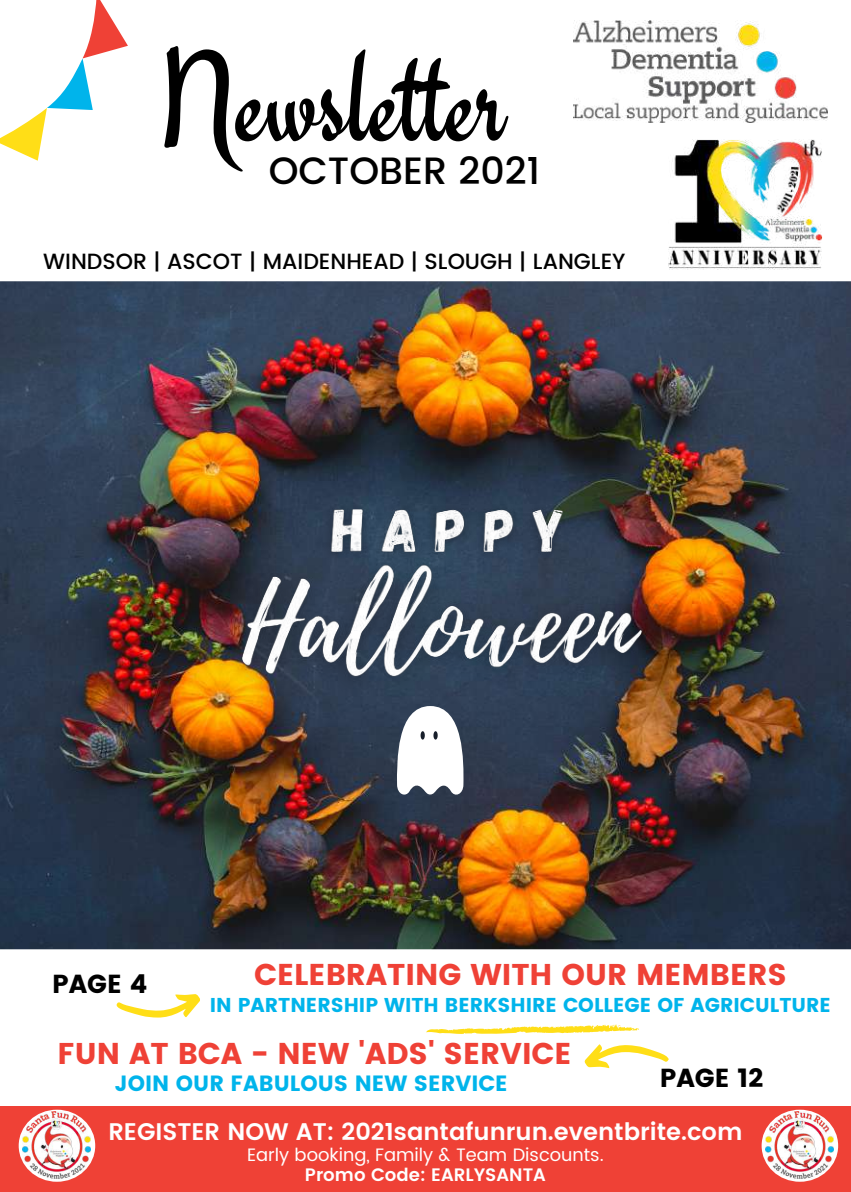
<style>
.page{position:relative;width:851px;height:1192px;background:#fff}
.page>*{position:absolute;margin:0;border:0;box-sizing:border-box;transform-origin:0 0}
.t1{font:130px "Engagement";color:#000}
.t2{font:500 38px "Poppins";color:#000}
.t3{font:30px "Poppins";color:#ef4136}
.t4{font:26px "Poppins";color:#000}
.t5{font:600 24px "Poppins";color:#fff}
.t6{font:500 22px "Poppins";color:#000}
.t7{font:22px "Poppins";color:#00b4eb}
.t8{font:20px "Poppins";color:#00b4eb}
.t9{font:18px "Poppins";color:#fff}
.t10{font:600 18px "Poppins";color:#fff}
</style>
<div class="page">
<img style="left:668px;top:139px;width:154px;height:130px">
<img style="left:573px;top:21px;width:254px;height:102px">
<svg style="left:0;top:0;width:128px;height:161px"></svg>
<div style="left:0;top:1106px;width:850px;height:85px;background:#ef4136"></div>
<svg style="left:116px;top:994px;width:84px;height:24px"></svg>
<svg style="left:584px;top:1044px;width:84px;height:23px"></svg>
<svg style="left:426px;top:1024px;width:213px;height:10px"></svg>
<svg style="left:19px;top:1109px;width:76px;height:72px"></svg>
<img style="left:23px;top:1111px;width:67px;height:71px">
<svg style="left:761px;top:1109px;width:77px;height:72px"></svg>
<img style="left:765px;top:1111px;width:68px;height:71px">
<img style="left:0;top:281px;width:850px;height:668px">
<svg style="left:396px;top:738px;width:68px;height:59px"></svg>
<img style="left:214px;top:523px;width:457px;height:215px">
<img style="left:314px;top:477px;width:285px;height:104px">
<h1 class="t1" style="left:159px;top:23px;width:348px">Newsletter</h1>
<p class="t2" style="left:269px;top:149px;width:273px">OCTOBER 2021</p>
<p class="t6" style="left:43px;top:248px;width:583px">WINDSOR | ASCOT | MAIDENHEAD | SLOUGH | LANGLEY</p>
<p class="t3" style="left:254px;top:957px;width:534px">CELEBRATING WITH OUR MEMBERS</p>
<p class="t8" style="left:210px;top:993px;width:622px">IN PARTNERSHIP WITH BERKSHIRE COLLEGE OF AGRICULTURE</p>
<p class="t3" style="left:58px;top:1035px;width:515px">FUN AT BCA - NEW 'ADS' SERVICE</p>
<p class="t7" style="left:115px;top:1070px;width:394px">JOIN OUR FABULOUS NEW SERVICE</p>
<p class="t4" style="left:659px;top:1062px;width:105px">PAGE 12</p>
<p class="t4" style="left:52px;top:968px;width:97px">PAGE 4</p>
<p class="t5" style="left:108px;top:1117px;width:635px">REGISTER NOW AT: 2021santafunrun.eventbrite.com</p>
<p class="t9" style="left:247px;top:1144px;width:358px">Early booking, Family &amp; Team Discounts.</p>
<p class="t10" style="left:305px;top:1163px;width:242px">Promo Code: EARLYSANTA</p>
</div>
